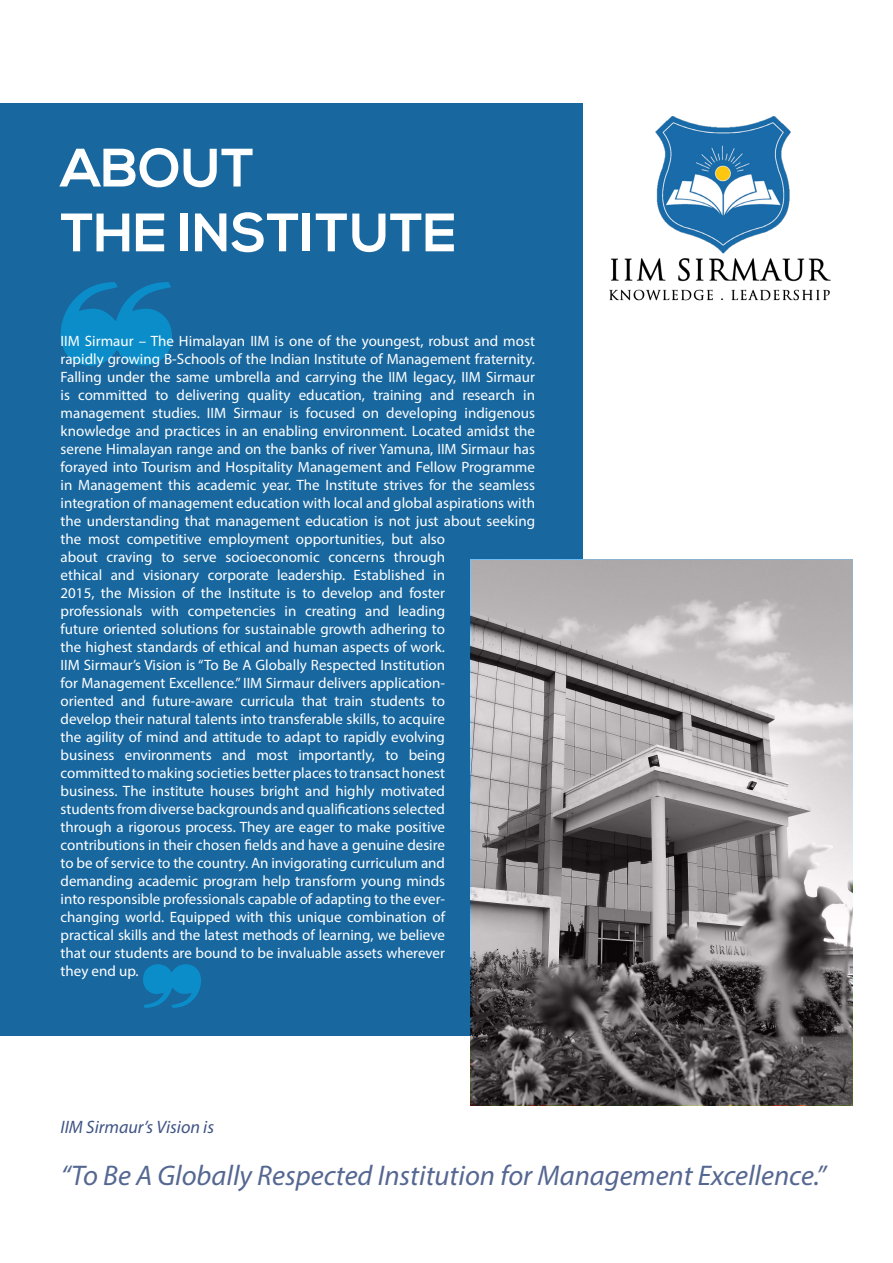
<style>
.page{position:relative;width:893px;height:1263px;background:#fff}
.page>*{position:absolute;margin:0;border:0;box-sizing:border-box;transform-origin:0 0}
.t1{font:700 54px/64.8px "Nexa";color:#fff}
.t2{font:italic 28.5px "Myriad Pro";color:#3f5484}
.t3{font:italic 18px "Myriad Pro";color:#3f5484}
.t4{font:15px/18px "Myriad Pro";color:#fff}
</style>
<div class="page">
<div style="left:0;top:103px;width:583px;height:933px;background:#18679f"></div>
<img style="left:471px;top:560px;width:382px;height:546px">
<svg style="left:60px;top:282px;width:112px;height:84px"></svg>
<svg style="left:143px;top:964px;width:58px;height:44px"></svg>
<img style="left:609px;top:116px;width:222px;height:185px">
<p class="t1" style="left:61px;top:138px;width:398px">ABOUT<br>THE INSTITUTE</p>
<p class="t4" style="left:61px;top:332px;width:476px">IIM Sirmaur – The Himalayan IIM is one of the youngest, robust and most rapidly growing B-Schools of the Indian Institute of Management fraternity.<br>Falling under the same umbrella and carrying the IIM legacy, IIM Sirmaur is committed to delivering quality education, training and research in management studies. IIM Sirmaur is focused on developing indigenous knowledge and practices in an enabling environment. Located amidst the serene Himalayan range and on the banks of river Yamuna, IIM Sirmaur has forayed into Tourism and Hospitality Management and Fellow Programme in Management this academic year. The Institute strives for the seamless integration of management education with local and global aspirations with the understanding that management education is not just about seeking the most competitive employment opportunities, but also<br>about craving to serve socioeconomic concerns through<br>ethical and visionary corporate leadership. Established in<br>2015, the Mission of the Institute is to develop and foster<br>professionals with competencies in creating and leading<br>future oriented solutions for sustainable growth adhering to<br>the highest standards of ethical and human aspects of work.<br>IIM Sirmaur’s Vision is “To Be A Globally Respected Institution<br>for Management Excellence.” IIM Sirmaur delivers application-<br>oriented and future-aware curricula that train students to<br>develop their natural talents into transferable skills, to acquire<br>the agility of mind and attitude to adapt to rapidly evolving<br>business environments and most importantly, to being<br>committed to making societies better places to transact honest<br>business. The institute houses bright and highly motivated<br>students from diverse backgrounds and qualifications selected<br>through a rigorous process. They are eager to make positive<br>contributions in their chosen fields and have a genuine desire<br>to be of service to the country. An invigorating curriculum and<br>demanding academic program help transform young minds<br>into responsible professionals capable of adapting to the ever-<br>changing world. Equipped with this unique combination of<br>practical skills and the latest methods of learning, we believe<br>that our students are bound to be invaluable assets wherever<br>they end up.</p>
<p class="t3" style="left:61px;top:1115px;width:155px">IIM Sirmaur’s Vision is</p>
<h2 class="t2" style="left:61px;top:1158px;width:767px">“To Be A Globally Respected Institution for Management Excellence.”</h2>
</div>
